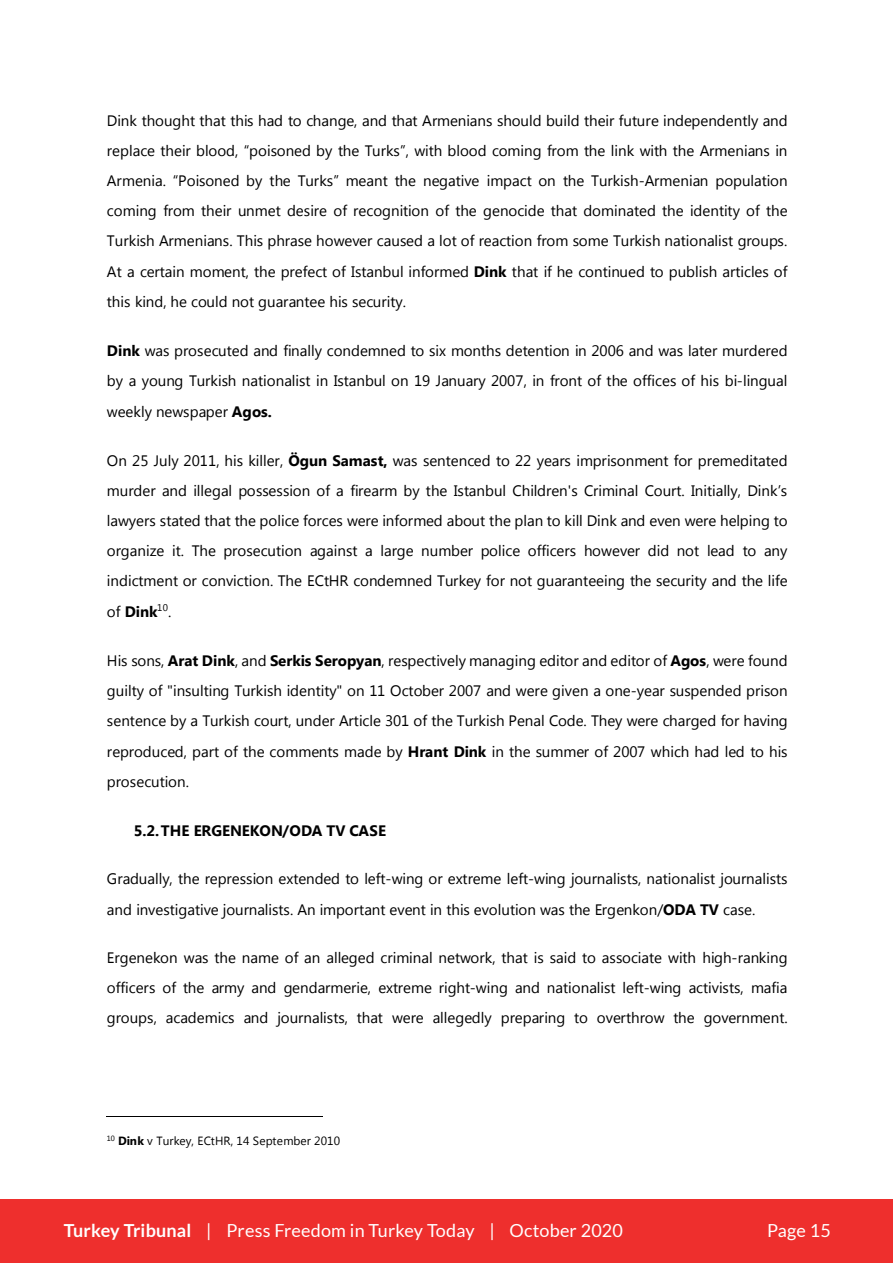
<style>
.page{position:relative;width:893px;height:1263px;background:#fff}
.page>*{position:absolute;margin:0;border:0;box-sizing:border-box;transform-origin:0 0}
.t1{font:18px "Lato";letter-spacing:.01em;color:#fff}
.t2{font:15.15px/30.3px "Myanmar Text";letter-spacing:-.005em;color:#000;text-align:justify}
.t3{font:700 15.15px "Myanmar Text";letter-spacing:-.005em;color:#000}
.t4{font:11.85px "Myanmar Text";letter-spacing:.005em;color:#000}
.s1{font-weight:700}
</style>
<div class="page">
<hr style="left:107px;top:1116px;width:216px;height:1px;background:#000">
<div style="left:0;top:1199px;width:893px;height:64px;background:#ee2f2d"></div>
<p class="t2" style="left:107px;top:105px;width:682px">Dink thought that this had to change, and that Armenians should build their future independently and replace their blood, “poisoned by the Turks”, with blood coming from the link with the Armenians in Armenia. “Poisoned by the Turks” meant the negative impact on the Turkish-Armenian population coming from their unmet desire of recognition of the genocide that dominated the identity of the Turkish Armenians. This phrase however caused a lot of reaction from some Turkish nationalist groups.<br>At a certain moment, the prefect of Istanbul informed <span class="s1">Dink</span> that if he continued to publish articles of this kind, he could not guarantee his security.</p>
<p class="t2" style="left:107px;top:335px;width:682px"><span class="s1">Dink</span> was prosecuted and finally condemned to six months detention in 2006 and was later murdered by a young Turkish nationalist in Istanbul on 19 January 2007, in front of the offices of his bi-lingual weekly newspaper <span class="s1">Agos.</span></p>
<p class="t2" style="left:107px;top:445px;width:682px">On 25 July 2011, his killer, <span class="s1">Ögun Samast,</span> was sentenced to 22 years imprisonment for premeditated murder and illegal possession of a firearm by the Istanbul Children's Criminal Court. Initially, Dink’s lawyers stated that the police forces were informed about the plan to kill Dink and even were helping to organize it. The prosecution against a large number police officers however did not lead to any indictment or conviction. The ECtHR condemned Turkey for not guaranteeing the security and the life of <span class="s1">Dink</span><sup>10</sup>.</p>
<p class="t2" style="left:107px;top:645px;width:682px">His sons, <span class="s1">Arat Dink</span>, and <span class="s1">Serkis Seropyan</span>, respectively managing editor and editor of <span class="s1">Agos</span>, were found guilty of "insulting Turkish identity" on 11 October 2007 and were given a one-year suspended prison sentence by a Turkish court, under Article 301 of the Turkish Penal Code. They were charged for having reproduced, part of the comments made by <span class="s1">Hrant Dink</span> in the summer of 2007 which had led to his prosecution.</p>
<p class="t3" style="left:134px;top:821px;width:254px">5.2.THE ERGENEKON/ODA TV CASE</p>
<p class="t2" style="left:107px;top:863px;width:682px;line-height:30.9px">Gradually, the repression extended to left-wing or extreme left-wing journalists, nationalist journalists and investigative journalists. An important event in this evolution was the Ergenkon/<span class="s1">ODA TV</span> case.</p>
<p class="t2" style="left:107px;top:942px;width:682px">Ergenekon was the name of an alleged criminal network, that is said to associate with high-ranking officers of the army and gendarmerie, extreme right-wing and nationalist left-wing activists, mafia groups, academics and journalists, that were allegedly preparing to overthrow the government.</p>
<p class="t4" style="left:107px;top:1134px;width:235px"><sup>10</sup> <span class="s1">Dink</span> v Turkey, ECtHR, 14 September 2010</p>
<p class="t1" style="left:64px;top:1220px;width:561px"><span class="s1">Turkey Tribunal</span> | Press Freedom in Turkey Today | October 2020</p>
<p class="t1" style="left:767px;top:1220px;width:65px">Page 15</p>
</div>
